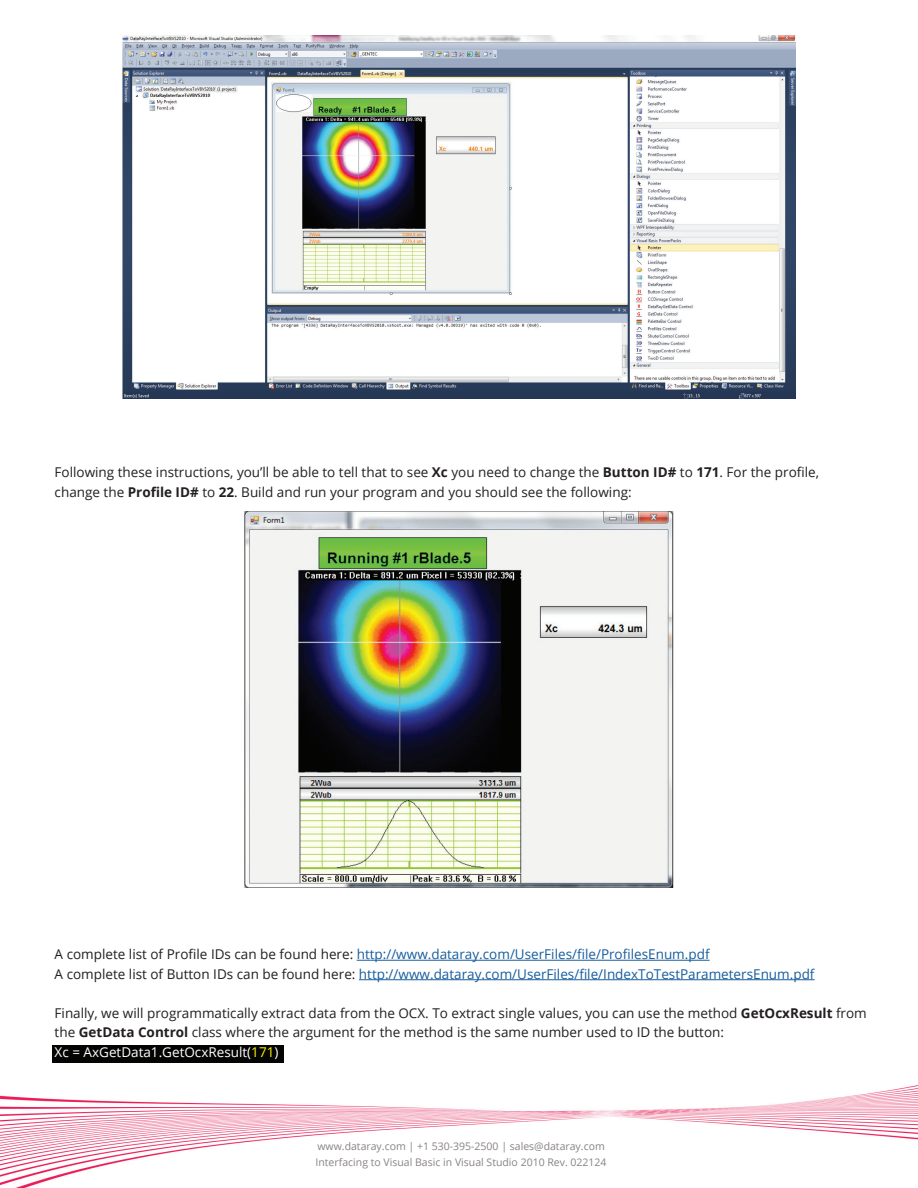
<style>
.page{position:relative;width:918px;height:1188px;background:#fff}
.page>*{position:absolute;margin:0;border:0;box-sizing:border-box;transform-origin:0 0}
.t1{font:13.5px/19.5px "Open Sans";color:#231f20}
.t2{font:13.5px/19.5px "Open Sans";color:#175d9e}
.t3{font:10.5px/16.2px "Open Sans";color:#8a8383}
.s1{font-weight:700}
.s2{color:#231f20}
.s3{color:#fff}
.s4{color:#fff101}
</style>
<div class="page">
<div style="left:52px;top:1045px;width:232px;height:17px;background:#040503"></div>
<hr style="left:357px;top:960px;width:353px;height:1px;background:#175d9e">
<hr style="left:359px;top:979px;width:456px;height:1px;background:#175d9e">
<img style="left:0;top:1085px;width:918px;height:103px">
<img style="left:123px;top:36px;width:672px;height:363px">
<img style="left:245px;top:512px;width:428px;height:376px">
<p class="t1" style="left:55px;top:462px;width:766px">Following these instructions, you’ll be able to tell that to see <span class="s1">Xc</span> you need to change the <span class="s1">Button ID#</span> to <span class="s1">171</span>. For the profile, change the <span class="s1">Profile ID#</span> to <span class="s1">22</span>. Build and run your program and you should see the following:</p>
<p class="t2" style="left:55px;top:944px;width:761px"><span class="s2">A complete list of Profile IDs can be found here:</span> http://www.dataray.com/UserFiles/file/ProfilesEnum.pdf<br><span class="s2">A complete list of Button IDs can be found here:</span> http://www.dataray.com/UserFiles/file/IndexToTestParametersEnum.pdf</p>
<p class="t1" style="left:55px;top:1003px;width:814px">Finally, we will programmatically extract data from the OCX. To extract single values, you can use the method <span class="s1">GetOcxResult</span> from the <span class="s1">GetData Control</span> class where the argument for the method is the same number used to ID the button:<br><span class="s3">Xc = AxGetData1.GetOcxResult(</span><span class="s4">171</span><span class="s3">)</span></p>
<p class="t3" style="left:316px;top:1138px;width:293px">www.dataray.com | +1 530-395-2500 | sales@dataray.com<br>Interfacing to Visual Basic in Visual Studio 2010 Rev. 022124</p>
</div>
